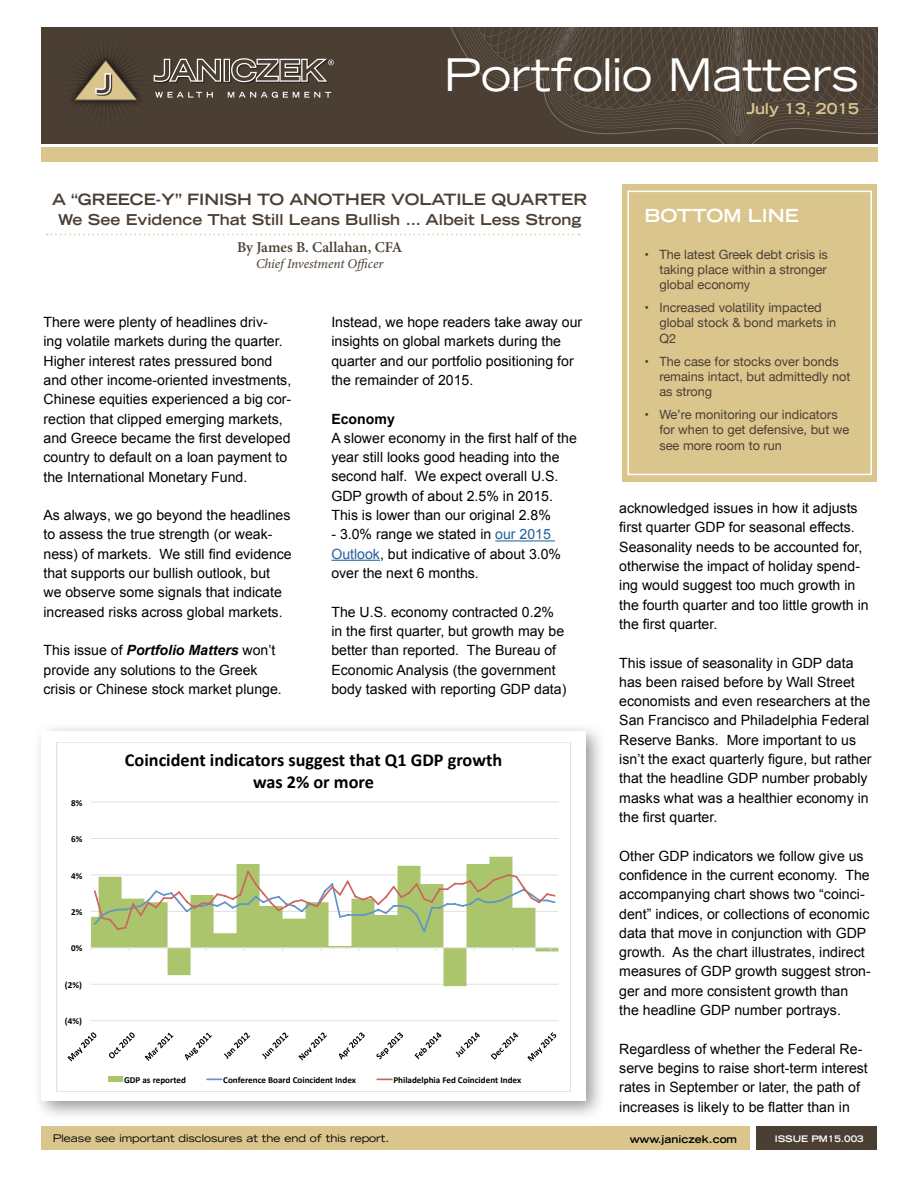
<style>
.page{position:relative;width:918px;height:1188px;background:#fff}
.page>*{position:absolute;margin:0;border:0;box-sizing:border-box;transform-origin:0 0}
.t1{font:expanded 45px "Trade Gothic LH";letter-spacing:-.005em;color:#fff}
.t2{font:700 18.3px/22px "Calibri";color:#000;text-align:center}
.t3{font:700 expanded 18px "Trade Gothic LH";color:#fff}
.t4{font:700 expanded 15.6px "Trade Gothic LH";color:#4b3f34}
.t5{font:700 expanded 15px "Trade Gothic LH";color:#4b3f34}
.t6{font:600 15px "Minion Pro";color:#4b3f34}
.t7{font:700 expanded 15px "Trade Gothic LH";letter-spacing:-.005em;color:#dac58d}
.t8{font:14.1px/19.4px "Arial";color:#000}
.t9{font:700 14.1px "Arial";color:#000}
.t10{font:italic 13.5px "Minion Pro";letter-spacing:-.005em;color:#4b3f34}
.t11{font:12.75px/15.3px "Helvetica Neue";color:#4b3f34}
.t12{font:expanded 10.5px "Trade Gothic LH";color:#000}
.t13{font:700 expanded 10.5px "Trade Gothic LH";color:#000}
.t14{font:700 9.15px "Calibri";color:#000}
.t15{font:700 expanded 9px "Trade Gothic LH";color:#fff}
.s1{font-weight:700;font-style:italic}
.s2{color:#215e9e}
</style>
<div class="page">
<hr style="left:495px;top:540px;width:60px;height:1px;background:#215e9e">
<hr style="left:331px;top:560px;width:49px;height:1px;background:#215e9e">
<div style="left:757px;top:1127px;width:120px;height:23px;background:#4b3f34"></div>
<div style="left:41px;top:27px;width:836px;height:116px;background:#4b3f34"></div>
<div style="left:41px;top:1127px;width:709px;height:23px;background:#dac58d"></div>
<div style="left:622px;top:184px;width:255px;height:298px;background:#dac58d"></div>
<div style="left:627px;top:191px;width:245px;height:284px;border:2px solid #fff"></div>
<svg style="left:47px;top:234px;width:532px;height:1px"></svg>
<div style="left:32px;top:722px;width:575px;height:399px;background:#000;opacity:.41"></div>
<div style="left:42px;top:731px;width:544px;height:369px;background:#fff"></div>
<svg style="left:71px;top:49px;width:263px;height:64px"></svg>
<svg style="left:416px;top:27px;width:462px;height:135px"></svg>
<div style="left:41px;top:147px;width:836px;height:15px;background:#dac58d"></div>
<hr style="left:91px;top:1020px;width:467px;height:1px;background:#e0e0e0">
<hr style="left:91px;top:838px;width:467px;height:1px;background:#e0e0e0">
<hr style="left:91px;top:802px;width:467px;height:1px;background:#e0e0e0">
<svg style="left:91px;top:857px;width:467px;height:129px"></svg>
<hr style="left:91px;top:948px;width:467px;height:1px;background:#e0e0e0">
<svg style="left:92px;top:869px;width:465px;height:65px"></svg>
<svg style="left:68px;top:1032px;width:28px;height:29px"></svg>
<svg style="left:109px;top:1032px;width:26px;height:26px"></svg>
<svg style="left:145px;top:1033px;width:29px;height:28px"></svg>
<svg style="left:185px;top:1033px;width:27px;height:27px"></svg>
<svg style="left:224px;top:1033px;width:26px;height:26px"></svg>
<svg style="left:262px;top:1033px;width:27px;height:26px"></svg>
<svg style="left:299px;top:1033px;width:28px;height:27px"></svg>
<svg style="left:339px;top:1033px;width:26px;height:27px"></svg>
<svg style="left:376px;top:1033px;width:27px;height:26px"></svg>
<svg style="left:415px;top:1032px;width:27px;height:27px"></svg>
<svg style="left:456px;top:1032px;width:24px;height:25px"></svg>
<svg style="left:491px;top:1032px;width:27px;height:28px"></svg>
<svg style="left:527px;top:1032px;width:29px;height:29px"></svg>
<div style="left:108px;top:1077px;width:14px;height:5px;background:#aac56c"></div>
<svg style="left:207px;top:1079px;width:15px;height:1px"></svg>
<svg style="left:377px;top:1079px;width:15px;height:1px"></svg>
<h1 class="t1" style="left:444px;top:45px;width:417px">Portfolio Matters</h1>
<p class="t4" style="left:52px;top:189px;width:537px">A “GREECE-Y” FINISH TO ANOTHER VOLATILE QUARTER</p>
<p class="t5" style="left:58px;top:210px;width:525px">We See Evidence That Still Leans Bullish … Albeit Less Strong</p>
<p class="t6" style="left:237px;top:237px;width:167px">By James B. Callahan, CFA</p>
<p class="t10" style="left:256px;top:254px;width:129px">Chief Investment Officer</p>
<p class="t8" style="left:44px;top:313px;width:249px">There were plenty of headlines driv-<br>ing volatile markets during the quarter.<br>Higher interest rates pressured bond and other income-oriented investments, Chinese equities experienced a big cor&shy;rection that clipped emerging markets, and Greece became the first developed country to default on a loan payment to the International Monetary Fund.</p>
<p class="t8" style="left:44px;top:506px;width:250px">As always, we go beyond the headlines to assess the true strength (or weak&shy;ness) of markets. We still find evidence that supports our bullish outlook, but<br>we observe some signals that indicate increased risks across global markets.</p>
<p class="t8" style="left:44px;top:641px;width:240px">This issue of <span class="s1">Portfolio Matters</span> won’t provide any solutions to the Greek crisis or Chinese stock market plunge.</p>
<p class="t8" style="left:331px;top:313px;width:252px">Instead, we hope readers take away our insights on global markets during the quarter and our portfolio positioning for the remainder of 2015.</p>
<p class="t9" style="left:331px;top:409px;width:65px">Economy</p>
<p class="t8" style="left:331px;top:428px;width:247px">A slower economy in the first half of the year still looks good heading into the second half. We expect overall U.S.<br>GDP growth of about 2.5% in 2015.<br>This is lower than our original 2.8%</p>
<p class="t8" style="left:331px;top:525px;width:231px">- 3.0% range we stated in <span class="s2">our 2015<br>Outlook</span>, but indicative of about 3.0% over the next 6 months.</p>
<p class="t8" style="left:331px;top:602px;width:236px">The U.S. economy contracted 0.2% in the first quarter, but growth may be better than reported. The Bureau of Economic Analysis (the government body tasked with reporting GDP data)</p>
<p class="t14" style="left:71px;top:797px;width:13px">8%</p>
<p class="t14" style="left:71px;top:833px;width:13px">6%</p>
<p class="t14" style="left:71px;top:870px;width:13px">4%</p>
<p class="t14" style="left:71px;top:906px;width:13px">2%</p>
<p class="t14" style="left:71px;top:943px;width:13px">0%</p>
<p class="t14" style="left:65px;top:979px;width:18px">(2%)</p>
<p class="t14" style="left:65px;top:1016px;width:18px">(4%)</p>
<p class="t2" style="left:125px;top:748px;width:379px">Coincident indicators suggest that Q1 GDP growth was 2% or more</p>
<p class="t14" style="left:124px;top:1074px;width:63px">GDP as reported</p>
<p class="t14" style="left:223px;top:1074px;width:134px">Conference Board Coincident Index</p>
<p class="t14" style="left:393px;top:1074px;width:129px">Philadelphia Fed Coincident Index</p>
<p class="t12" style="left:53px;top:1131px;width:338px">Please see important disclosures at the end of this report.</p>
<p class="t7" style="left:746px;top:98px;width:114px">July 13, 2015</p>
<p class="t3" style="left:644px;top:204px;width:156px">BOTTOM LINE</p>
<p class="t11" style="left:659px;top:247px;width:170px;text-align:justify;text-indent:-15px">• The latest Greek debt crisis is taking place within a stronger global economy</p>
<p class="t11" style="left:659px;top:301px;width:178px;text-indent:-15px">• Increased volatility impacted global stock &amp; bond markets in<br>Q2</p>
<p class="t11" style="left:659px;top:354px;width:193px;text-indent:-15px">• The case for stocks over bonds remains intact, but admittedly not as strong</p>
<p class="t11" style="left:659px;top:407px;width:192px;text-indent:-15px">• We’re monitoring our indicators for when to get defensive, but we see more room to run</p>
<p class="t8" style="left:619px;top:499px;width:251px">acknowledged issues in how it adjusts first quarter GDP for seasonal effects.<br>Seasonality needs to be accounted for, otherwise the impact of holiday spend&shy;ing would suggest too much growth in the fourth quarter and too little growth in the first quarter.</p>
<p class="t8" style="left:619px;top:653px;width:254px">This issue of seasonality in GDP data has been raised before by Wall Street economists and even researchers at the San Francisco and Philadelphia Federal Reserve Banks. More important to us isn’t the exact quarterly figure, but rather that the headline GDP number probably masks what was a healthier economy in the first quarter.</p>
<p class="t8" style="left:619px;top:846px;width:253px">Other GDP indicators we follow give us confidence in the current economy. The accompanying chart shows two “coinci&shy;dent” indices, or collections of economic data that move in conjunction with GDP growth. As the chart illustrates, indirect measures of GDP growth suggest stron&shy;ger and more consistent growth than the headline GDP number portrays.</p>
<p class="t8" style="left:619px;top:1039px;width:250px">Regardless of whether the Federal Re&shy;serve begins to raise short-term interest rates in September or later, the path of increases is likely to be flatter than in</p>
<p class="t13" style="left:630px;top:1132px;width:109px">www.janiczek.com</p>
<p class="t15" style="left:775px;top:1133px;width:90px">ISSUE PM15.003</p>
</div>
